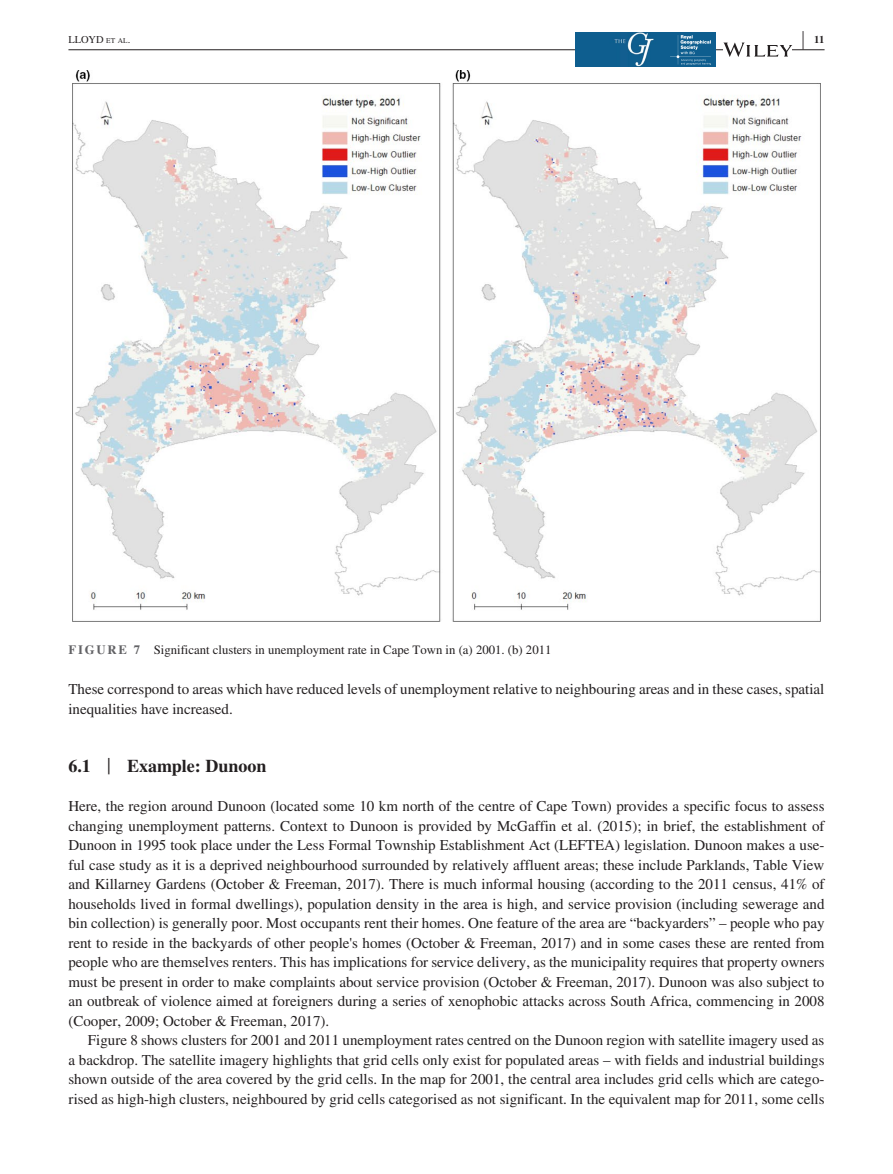
<style>
.page{position:relative;width:893px;height:1174px;background:#fff}
.page>*{position:absolute;margin:0;border:0;box-sizing:border-box;transform-origin:0 0}
.t1{font:700 25.95px "STIX";color:#231f20;scale:.36 1}
.t2{font:700 18px "STIX";color:#231f20}
.t3{font:15px/19.5px "STIX";color:#231f20;text-align:justify}
.t4{font:12.75px "STIX";color:#231f20}
.t5{font:10.5px "STIX";color:#231f20}
.t6{font:700 10.5px "STIX";color:#231f20}
.s1{font-size:7.35px}
.s2{font-weight:700;color:#636366}
.s3{font-weight:400;font-size:23.7px}
</style>
<div class="page">
<hr style="left:68px;top:49px;width:756px;height:1px;background:#231f20">
<img style="left:576px;top:33px;width:140px;height:34px">
<img style="left:670px;top:35px;width:40px;height:30px">
<svg style="left:723px;top:43px;width:69px;height:14px"></svg>
<img style="left:73px;top:70px;width:747px;height:552px">
<h1 class="t1" style="left:802px;top:25px;width:7px">|</h1>
<p class="t5" style="left:68px;top:32px;width:63px">LLOYD <span class="s1">et al</span>.</p>
<p class="t6" style="left:814px;top:33px;width:12px">11</p>
<p class="t4" style="left:68px;top:641px;width:484px"><span class="s2">FIGURE 7</span> Significant clusters in unemployment rate in Cape Town in (a) 2001. (b) 2011</p>
<p class="t3" style="left:68px;top:680px;width:757px">These correspond to areas which have reduced levels of unemployment relative to neighbouring areas and in these cases, spatial inequalities have increased.</p>
<p class="t2" style="left:68px;top:755px;width:199px">6.1 <span class="s3">|</span> Example: Dunoon</p>
<p class="t3" style="left:68px;top:797px;width:758px">Here, the region around Dunoon (located some 10 km north of the centre of Cape Town) provides a specific focus to assess changing unemployment patterns. Context to Dunoon is provided by McGaffin et al. (2015); in brief, the establishment of Dunoon in 1995 took place under the Less Formal Township Establishment Act (LEFTEA) legislation. Dunoon makes a use&shy;ful case study as it is a deprived neighbourhood surrounded by relatively affluent areas; these include Parklands, Table View and Killarney Gardens (October &amp; Freeman, 2017). There is much informal housing (according to the 2011 census, 41% of households lived in formal dwellings), population density in the area is high, and service provision (including sewerage and bin collection) is generally poor. Most occupants rent their homes. One feature of the area are “backyarders” – people who pay rent to reside in the backyards of other people's homes (October &amp; Freeman, 2017) and in some cases these are rented from people who are themselves renters. This has implications for service delivery, as the municipality requires that property owners must be present in order to make complaints about service provision (October &amp; Freeman, 2017). Dunoon was also subject to an outbreak of violence aimed at foreigners during a series of xenophobic attacks across South Africa, commencing in 2008 (Cooper, 2009; October &amp; Freeman, 2017).</p>
<p class="t3" style="left:68px;top:1031px;width:758px;text-indent:20px">Figure 8 shows clusters for 2001 and 2011 unemployment rates centred on the Dunoon region with satellite imagery used as a backdrop. The satellite imagery highlights that grid cells only exist for populated areas – with fields and industrial buildings shown outside of the area covered by the grid cells. In the map for 2001, the central area includes grid cells which are catego&shy;rised as high-high clusters, neighboured by grid cells categorised as not significant. In the equivalent map for 2011, some cells</p>
</div>
